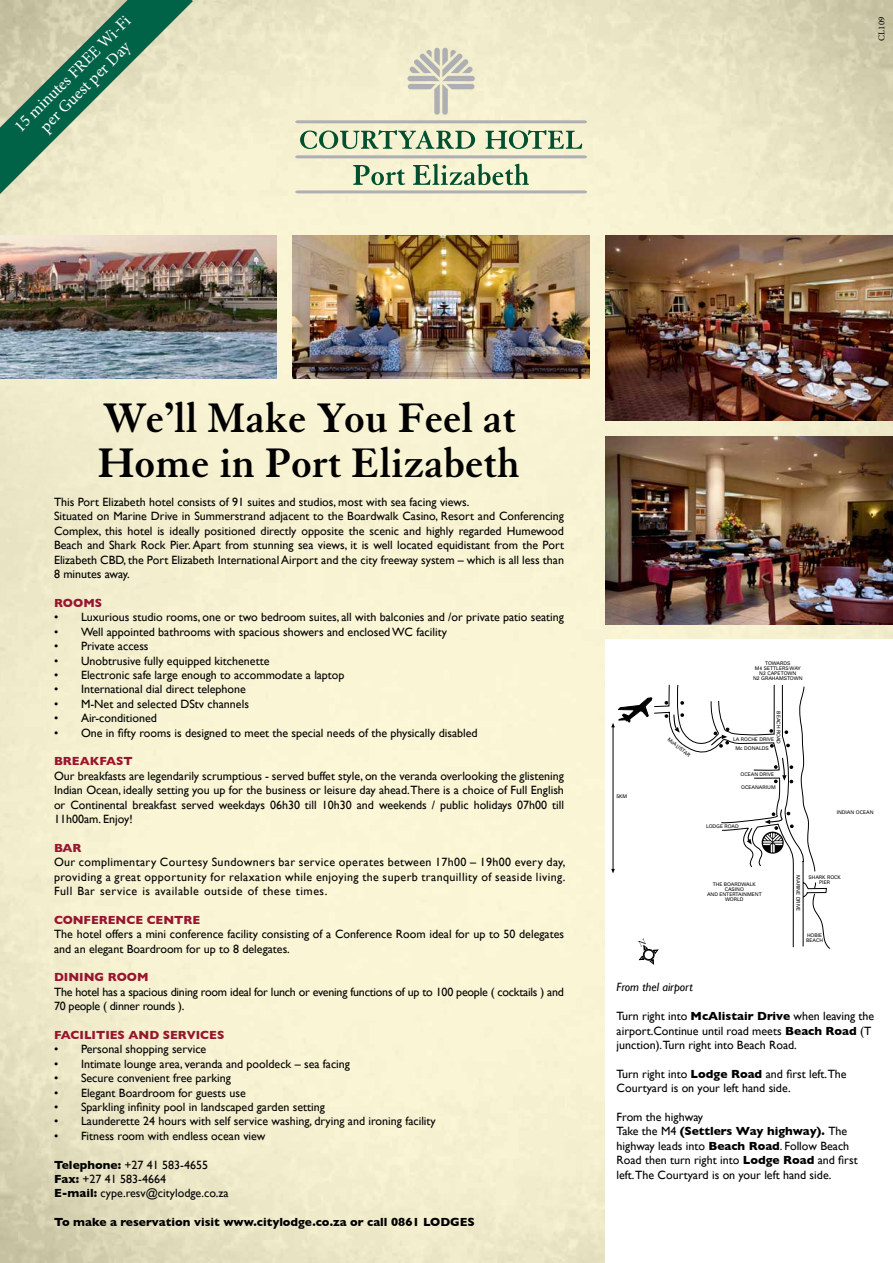
<style>
.page{position:relative;width:893px;height:1263px;background:#fff}
.page>*{position:absolute;margin:0;border:0;box-sizing:border-box;transform-origin:0 0}
.t1{font:700 45px/45px "Granjon LT Std";color:#000}
.t2{font:16.5px/18px "Minion Pro";color:#fff;text-align:center}
.t3{font:12px/14.4px "Gill Sans";color:#000}
.t4{font:12px/14.4px "Gill Sans";letter-spacing:-.02em;color:#000}
.t5{font:700 12px "Gill Sans";color:#98152e}
.t6{font:700 12px "Gill Sans";color:#000}
.t7{font:italic 12px "Gill Sans";color:#000}
.t8{font:9px "Minion Pro";color:#000}
.t9{font:700 6.6px "Granjon";color:#000}
.t10{font:5.55px/6.6px "Granjon";color:#000;text-align:center}
.t11{font:italic 5.55px "Granjon";color:#000}
.t12{font:4.95px/4.9px "Univers";color:#000;text-align:center}
.s1{font-weight:700}
</style>
<div class="page">
<img style="left:0;top:0;width:893px;height:370px">
<img style="left:0;top:370px;width:893px;height:893px">
<img style="left:292px;top:236px;width:298px;height:142px">
<img style="left:605px;top:436px;width:288px;height:189px">
<div style="left:605px;top:639px;width:288px;height:624px;background:#fff"></div>
<svg style="left:638px;top:938px;width:21px;height:27px"></svg>
<svg style="left:654px;top:684px;width:129px;height:264px"></svg>
<svg style="left:665px;top:713px;width:19px;height:20px"></svg>
<svg style="left:710px;top:686px;width:120px;height:263px"></svg>
<hr style="left:613px;top:727px;width:1px;height:142px;background:#000">
<svg style="left:611px;top:697px;width:41px;height:30px"></svg>
<svg style="left:611px;top:869px;width:4px;height:4px"></svg>
<img style="left:0;top:236px;width:277px;height:142px">
<img style="left:605px;top:236px;width:288px;height:185px">
<svg style="left:295px;top:48px;width:292px;height:75px;background:#ebe7cb"></svg>
<svg style="left:295px;top:155px;width:292px;height:3px"></svg>
<svg style="left:295px;top:164px;width:292px;height:29px;background:#d0d7ba"></svg>
<svg style="left:486px;top:130px;width:96px;height:19px;background:#a2ba9a"></svg>
<svg style="left:300px;top:130px;width:175px;height:19px;background:#a5bc9b"></svg>
<svg style="left:0;top:0;width:193px;height:194px;background:#a3bb9c"></svg>
<h2 class="t2" style="left:11px;top:123px;width:158px;rotate:-45deg">15 minutes FREE Wi-Fi per Guest per Day</h2>
<p class="t8" style="left:876px;top:41px;width:25px;rotate:-90deg">CL109</p>
<h1 class="t1" style="left:98px;top:396px;width:424px">We’ll Make You Feel at<br>Home in Port Elizabeth</h1>
<p class="t3" style="left:54px;top:495px;width:512px">This Port Elizabeth hotel consists of 91 suites and studios, most with sea facing views.<br>Situated on Marine Drive in Summerstrand adjacent to the Boardwalk Casino, Resort and Conferencing Complex, this hotel is ideally positioned directly opposite the scenic and highly regarded Humewood Beach and Shark Rock Pier. Apart from stunning sea views, it is well located equidistant from the Port Elizabeth CBD, the Port Elizabeth International Airport and the city freeway system – which is all less than 8 minutes away.</p>
<p class="t5" style="left:54px;top:596px;width:50px">Rooms</p>
<p class="t3" style="left:54px;top:610px;width:511px">• Luxurious studio rooms, one or two bedroom suites, all with balconies and /or private patio seating</p>
<p class="t3" style="left:54px;top:624px;width:394px">• Well appointed bathrooms with spacious showers and enclosed WC facility</p>
<p class="t3" style="left:54px;top:639px;width:96px">• Private access</p>
<p class="t3" style="left:54px;top:653px;width:217px">• Unobtrusive fully equipped kitchenette</p>
<p class="t3" style="left:54px;top:667px;width:292px">• Electronic safe large enough to accommodate a laptop</p>
<p class="t3" style="left:54px;top:682px;width:193px">• International dial direct telephone</p>
<p class="t3" style="left:54px;top:696px;width:196px">• M-Net and selected DStv channels</p>
<p class="t3" style="left:54px;top:711px;width:105px">• Air-conditioned</p>
<p class="t3" style="left:54px;top:725px;width:425px">• One in fifty rooms is designed to meet the special needs of the physically disabled</p>
<p class="t5" style="left:54px;top:754px;width:80px">Breakfast</p>
<p class="t3" style="left:54px;top:768px;width:512px;text-align:justify">Our breakfasts are legendarily scrumptious - served buffet style, on the veranda overlooking the glistening Indian Ocean, ideally setting you up for the business or leisure day ahead. There is a choice of Full English or Continental breakfast served weekdays 06h30 till 10h30 and weekends / public holidays 07h00 till 11h00am. Enjoy!</p>
<p class="t5" style="left:54px;top:841px;width:26px">Bar</p>
<p class="t3" style="left:54px;top:855px;width:513px;text-align:justify">Our complimentary Courtesy Sundowners bar service operates between 17h00 – 19h00 every day, providing a great opportunity for relaxation while enjoying the superb tranquillity of seaside living.<br>Full Bar service is available outside of these times.</p>
<p class="t5" style="left:54px;top:913px;width:148px">Conference Centre</p>
<p class="t3" style="left:54px;top:927px;width:511px">The hotel offers a mini conference facility consisting of a Conference Room ideal for up to 50 delegates and an elegant Boardroom for up to 8 delegates.</p>
<p class="t5" style="left:54px;top:970px;width:96px">Dining Room</p>
<p class="t4" style="left:54px;top:984px;width:511px">The hotel has a spacious dining room ideal for lunch or evening functions of up to 100 people ( cocktails ) and<br>70 people ( dinner rounds ).</p>
<p class="t5" style="left:54px;top:1028px;width:172px">Facilities and services</p>
<p class="t3" style="left:54px;top:1042px;width:154px">• Personal shopping service</p>
<p class="t3" style="left:54px;top:1056px;width:297px">• Intimate lounge area, veranda and pooldeck – sea facing</p>
<p class="t3" style="left:54px;top:1071px;width:178px">• Secure convenient free parking</p>
<p class="t3" style="left:54px;top:1085px;width:193px">• Elegant Boardroom for guests use</p>
<p class="t3" style="left:54px;top:1099px;width:272px">• Sparkling infinity pool in landscaped garden setting</p>
<p class="t3" style="left:54px;top:1114px;width:383px">• Launderette 24 hours with self service washing, drying and ironing facility</p>
<p class="t3" style="left:54px;top:1128px;width:213px">• Fitness room with endless ocean view</p>
<p class="t3" style="left:54px;top:1157px;width:176px"><span class="s1">Telephone:</span> +27 41 583-4655<br><span class="s1">Fax:</span> +27 41 583-4664<br><span class="s1">E-mail:</span> cype.resv@citylodge.co.za</p>
<p class="t6" style="left:54px;top:1215px;width:406px">To make a reservation visit www.citylodge.co.za or call 0861 LO DGES</p>
<p class="t12" style="left:753px;top:661px;width:51px">TOWARDS<br>M4 SETTLERS WAY<br>N2 CAPE TOWN<br>N2 GRAHAMSTOWN</p>
<p class="t12" style="left:781px;top:711px;width:34px;rotate:90deg">BEACH ROAD</p>
<p class="t12" style="left:670px;top:737px;width:29px;rotate:39deg">McALISTAR</p>
<p class="t12" style="left:733px;top:735px;width:43px;line-height:9.1px">LA ROCHE DRIVE<br>Mc DONALDS</p>
<p class="t12" style="left:616px;top:794px;width:12px">5KM</p>
<p class="t12" style="left:740px;top:771px;width:35px">OCEAN DRIVE</p>
<p class="t12" style="left:741px;top:785px;width:36px">OCEANARIUM</p>
<p class="t12" style="left:706px;top:824px;width:34px">LODGE ROAD</p>
<p class="t12" style="left:707px;top:882px;width:56px">THE BOARDWALK<br>CASINO<br>AND ENTERTAINMENT<br>WORLD</p>
<p class="t12" style="left:837px;top:810px;width:38px">INDIAN OCEAN</p>
<p class="t12" style="left:801px;top:875px;width:38px;rotate:90deg">MARINE DRIVE</p>
<p class="t12" style="left:808px;top:875px;width:34px">SHARK ROCK<br>PIER</p>
<p class="t12" style="left:806px;top:933px;width:18px;text-align:left">HOBIE<br>BEACH</p>
<p class="t7" style="left:617px;top:980px;width:78px">From thel airport</p>
<p class="t3" style="left:617px;top:1009px;width:259px">Turn right into <span class="s1">M cAlistair Drive</span> when leaving the airport.Continue until road meets <span class="s1">Beach Road</span> (T junction).Turn right into Beach Road.</p>
<p class="t3" style="left:617px;top:1066px;width:232px">Turn right into <span class="s1">Lodge Road</span> and first left.The<br>Courtyard is on your left hand side.</p>
<p class="t3" style="left:617px;top:1110px;width:243px">From the highway<br>Take the M4 <span class="s1">(Settlers Way highway).</span> The highway leads into <span class="s1">Beach Road</span>. Follow Beach Road then turn right into <span class="s1">Lodge Road</span> and first left.The Courtyard is on your left hand side.</p>
<p class="t10" style="left:708px;top:1015px;width:179px">Turn right into <span class="s1">Lodge Road</span> and first left. The Courtyard is on your left hand side.</p>
<p class="t11" style="left:778px;top:1029px;width:39px">From the highway</p>
<p class="t10" style="left:614px;top:1033px;width:68px">Cnr Lodge and Beach Road,<br>Summerstrand, Port Elizabeth</p>
<p class="t9" style="left:612px;top:1047px;width:72px">Telephone: (041) 583-4655</p>
</div>
